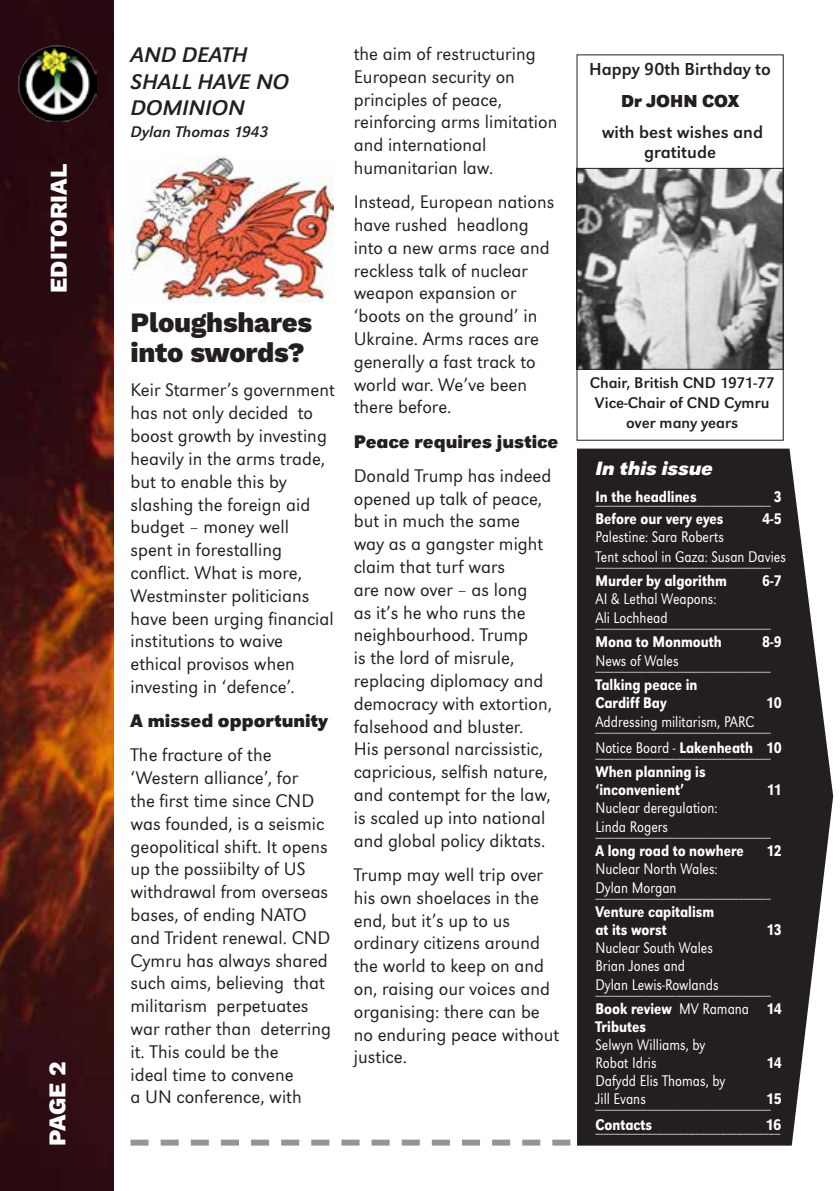
<style>
.page{position:relative;width:840px;height:1191px;background:#fff}
.page>*{position:absolute;margin:0;border:0;box-sizing:border-box;transform-origin:0 0}
.t1{font:800 28px/30px "Work Sans";letter-spacing:-.01em;color:#231f20}
.t2{font:800 24px "Work Sans";color:#fff}
.t3{font:italic 22px/26.4px "URW Grotesk T";color:#231f20}
.t4{font:italic 700 20px "URW Grotesk T";color:#fff}
.t5{font:19px/22.8px "URW Grotesk T Ligh";color:#231f20}
.t6{font:700 19px "URW Grotesk T";color:#231f20}
.t7{font:18px/20.2px "URW Grotesk T";color:#231f20;text-align:center}
.t8{font:700 18px "URW Grotesk T";color:#231f20}
.t9{font:16px "URW Grotesk T Extr Ligh Narr";color:#fff;scale:.9 1}
.t10{font:16px/19.2px "URW Grotesk T Ligh Narr";color:#fff;scale:.9 1}
.t11{font:16px/18px "URW Grotesk T Medi Narr";color:#fff;scale:.9 1}
.t12{font:16px "URW Grotesk T Extr Ligh Narr";color:#fff;scale:.95 1}
.t13{font:16px/20.2px "URW Grotesk T";color:#231f20;text-align:center}
.t14{font:italic 16px "URW Grotesk T";color:#231f20}
.t15{font:16px "URW Grotesk T Medi Narr";color:#fff;scale:.95 1}
.s1{font-family:"URW Grotesk T Medi Narr"}
.s2{font-family:"URW Grotesk T Ligh Narr"}
</style>
<div class="page">
<img style="left:0;top:0;width:113px;height:1191px">
<img style="left:19px;top:45px;width:78px;height:76px">
<svg style="left:130px;top:1139px;width:440px;height:6px"></svg>
<img style="left:130px;top:155px;width:203px;height:147px">
<svg style="left:577px;top:448px;width:255px;height:697px;fill:#231f20"></svg>
<img style="left:578px;top:170px;width:203px;height:197px">
<div style="left:576px;top:55px;width:207px;height:385px;border:1px solid #231f20"></div>
<p class="t2" style="left:40px;top:293px;width:130px;rotate:-90deg">EDITORIAL</p>
<p class="t2" style="left:39px;top:1145px;width:85px;rotate:-90deg">PAGE 2</p>
<p class="t3" style="left:130px;top:42px;width:160px">AND DEATH<br>SHALL HAVE NO<br>DOMINION</p>
<p class="t14" style="left:130px;top:123px;width:139px">Dylan Thomas 1943</p>
<h1 class="t1" style="left:130px;top:307px;width:183px">Ploughshares into swords?</h1>
<p class="t5" style="left:130px;top:379px;width:206px">Keir Starmer’s government has not only decided to boost growth by investing heavily in the arms trade, but to enable this by slashing the foreign aid budget – money well spent in forestalling conflict. What is more,<br>Westminster politicians have been urging financial institutions to waive ethical provisos when investing in ‘defence’.</p>
<p class="t6" style="left:130px;top:709px;width:199px">A missed opportunity</p>
<p class="t5" style="left:130px;top:743px;width:202px">The fracture of the ‘Western alliance’, for<br>the first time since CND was founded, is a seismic geopolitical shift. It opens up the possiibilty of US withdrawal from overseas bases, of ending NATO and Trident renewal. CND<br>Cymru has always shared such aims, believing that militarism perpetuates war rather than deterring it. This could be the<br>ideal time to convene<br>a UN conference, with</p>
<p class="t5" style="left:353px;top:42px;width:205px">the aim of restructuring<br>European security on principles of peace, reinforcing arms limitation and international humanitarian law.</p>
<p class="t5" style="left:353px;top:190px;width:202px">Instead, European nations have rushed headlong into a new arms race and reckless talk of nuclear weapon expansion or ‘boots on the ground’ in<br>Ukraine. Arms races are generally a fast track to world war. We’ve been there before.</p>
<p class="t6" style="left:353px;top:430px;width:206px">Peace requires justice</p>
<p class="t5" style="left:353px;top:464px;width:199px">Donald Trump has indeed opened up talk of peace, but in much the same way as a gangster might claim that turf wars<br>are now over – as long<br>as it’s he who runs the neighbourhood. Trump<br>is the lord of misrule, replacing diplomacy and democracy with extortion, falsehood and bluster.<br>His personal narcissistic, capricious, selfish nature, and contempt for the law, is scaled up into national and global policy diktats.</p>
<p class="t5" style="left:353px;top:863px;width:207px">Trump may well trip over his own shoelaces in the end, but it’s up to us ordinary citizens around the world to keep on and on, raising our voices and organising: there can be no enduring peace without justice.</p>
<p class="t7" style="left:589px;top:59px;width:183px">Happy 90th Birthday to</p>
<p class="t8" style="left:620px;top:90px;width:119px">Dr JOHN COX</p>
<p class="t7" style="left:601px;top:122px;width:163px">with best wishes and gratitude</p>
<p class="t13" style="left:589px;top:372px;width:186px">Chair, British CND 1971-77<br>Vice-Chair of CND Cymru over many years</p>
<p class="t4" style="left:595px;top:457px;width:119px">In this issue</p>
<p class="t11" style="left:595px;top:488px;width:114px">In the headlines</p>
<p class="t11" style="left:773px;top:488px;width:10px">3</p>
<p class="t9" style="left:595px;top:496px;width:196px">-----------------------------------------------------------------</p>
<p class="t11" style="left:595px;top:510px;width:144px">Before our very eyes</p>
<p class="t11" style="left:761px;top:510px;width:23px">4-5</p>
<p class="t10" style="left:595px;top:527px;width:213px">Palestine: Sara Roberts<br>Tent school in Gaza: Susan Davies</p>
<p class="t9" style="left:595px;top:557px;width:196px">-----------------------------------------------------------------</p>
<p class="t11" style="left:595px;top:571px;width:147px">Murder by algorithm</p>
<p class="t11" style="left:761px;top:571px;width:23px">6-7</p>
<p class="t10" style="left:595px;top:589px;width:136px">AI &amp; Lethal Weapons:<br>Ali Lochhead</p>
<p class="t9" style="left:595px;top:618px;width:196px">-----------------------------------------------------------------</p>
<p class="t11" style="left:595px;top:632px;width:142px">Mona to Monmouth</p>
<p class="t11" style="left:761px;top:632px;width:23px">8-9</p>
<p class="t10" style="left:595px;top:651px;width:94px">News of Wales</p>
<p class="t9" style="left:595px;top:662px;width:196px">-----------------------------------------------------------------</p>
<p class="t11" style="left:595px;top:675px;width:115px">Talking peace in<br>Cardiff Bay</p>
<p class="t11" style="left:765px;top:693px;width:19px">10</p>
<p class="t10" style="left:595px;top:712px;width:178px">Addressing militarism, PARC</p>
<p class="t9" style="left:595px;top:723px;width:196px">-----------------------------------------------------------------</p>
<p class="t10" style="left:595px;top:737px;width:208px">Notice Board - <span class="s1">Lakenheath 10</span></p>
<p class="t9" style="left:595px;top:748px;width:196px">-----------------------------------------------------------------</p>
<p class="t11" style="left:595px;top:762px;width:124px">When planning is ‘inconvenient’</p>
<p class="t11" style="left:766px;top:780px;width:18px">11</p>
<p class="t10" style="left:595px;top:797px;width:137px">Nuclear deregulation:<br>Linda Rogers</p>
<p class="t9" style="left:595px;top:827px;width:196px">-----------------------------------------------------------------</p>
<p class="t11" style="left:595px;top:841px;width:166px">A long road to nowhere</p>
<p class="t11" style="left:766px;top:841px;width:18px">12</p>
<p class="t10" style="left:595px;top:859px;width:137px">Nuclear North Wales:<br>Dylan Morgan</p>
<p class="t9" style="left:595px;top:888px;width:196px">-----------------------------------------------------------------</p>
<p class="t11" style="left:595px;top:902px;width:133px">Venture capitalism at its worst</p>
<p class="t11" style="left:766px;top:920px;width:18px">13</p>
<p class="t10" style="left:595px;top:938px;width:138px;line-height:18.6px">Nuclear South Wales<br>Brian Jones and<br>Dylan Lewis-Rowlands</p>
<p class="t9" style="left:595px;top:986px;width:196px">-----------------------------------------------------------------</p>
<p class="t11" style="left:595px;top:999px;width:208px">Book review <span class="s2">MV Ramana</span> 14<br>Tributes</p>
<p class="t10" style="left:595px;top:1036px;width:124px;line-height:18px">Selwyn Williams, by<br>Robat Idris</p>
<p class="t11" style="left:766px;top:1053px;width:18px">14</p>
<p class="t10" style="left:595px;top:1072px;width:146px;line-height:18px">Dafydd Elis Thomas, by<br>Jill Evans</p>
<p class="t11" style="left:765px;top:1089px;width:19px">15</p>
<p class="t9" style="left:595px;top:1100px;width:196px">-----------------------------------------------------------------</p>
<p class="t11" style="left:595px;top:1115px;width:64px">Contacts</p>
<p class="t15" style="left:765px;top:1115px;width:19px">16</p>
<p class="t12" style="left:595px;top:1123px;width:196px">-----------------------------------------------------------------</p>
</div>
